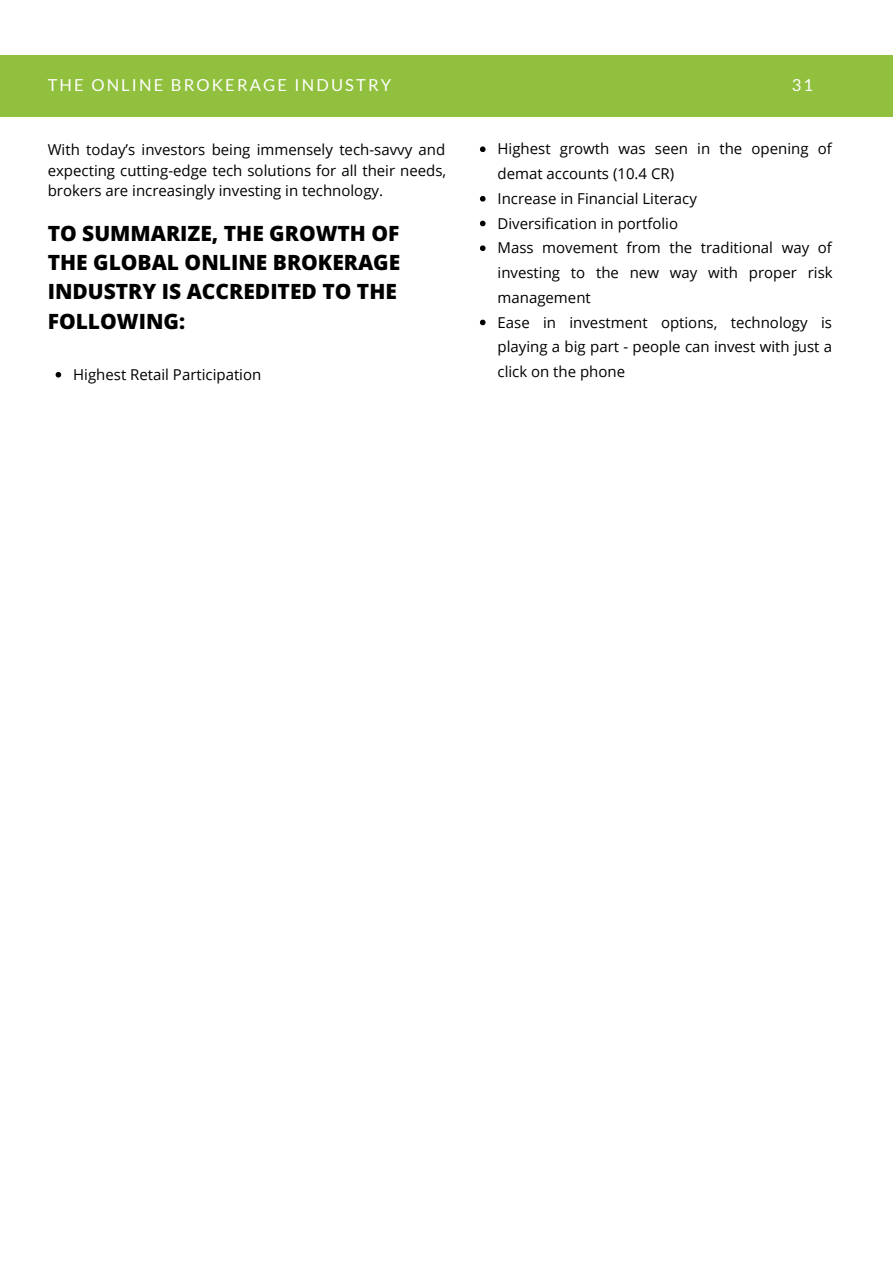
<style>
.page{position:relative;width:893px;height:1264px;background:#fff}
.page>*{position:absolute;margin:0;border:0;box-sizing:border-box;transform-origin:0 0}
.t1{font:800 21px/29.2px "Open Sans";color:#000}
.t2{font:16.5px "Lato";letter-spacing:.13em;color:#fff}
.t3{font:15px/24.8px "Open Sans";color:#000;text-align:justify}
</style>
<div class="page">
<svg style="left:56px;top:372px;width:5px;height:5px"></svg>
<div style="left:0;top:55px;width:892px;height:61px;background:#90c03e"></div>
<svg style="left:480px;top:146px;width:5px;height:6px"></svg>
<svg style="left:480px;top:196px;width:5px;height:5px"></svg>
<svg style="left:480px;top:221px;width:5px;height:5px"></svg>
<svg style="left:480px;top:245px;width:5px;height:6px"></svg>
<svg style="left:480px;top:319px;width:5px;height:6px"></svg>
<p class="t2" style="left:48px;top:75px;width:345px">THE ONLINE BROKERAGE INDUSTRY</p>
<p class="t2" style="left:791px;top:75px;width:23px">31</p>
<p class="t3" style="left:48px;top:139px;width:400px;line-height:20.2px">With today’s investors being immensely tech-savvy and expecting cutting-edge tech solutions for all their needs, brokers are increasingly investing in technology.</p>
<p class="t1" style="left:48px;top:218px;width:354px">TO SUMMARIZE, THE GROWTH OF<br>THE GLOBAL ONLINE BROKERAGE<br>INDUSTRY IS ACCREDITED TO THE<br>FOLLOWING:</p>
<p class="t3" style="left:73px;top:361px;width:190px">Highest Retail Participation</p>
<p class="t3" style="left:497px;top:136px;width:336px">Highest growth was seen in the opening of demat accounts (10.4 CR)</p>
<p class="t3" style="left:497px;top:186px;width:201px">Increase in Financial Literacy</p>
<p class="t3" style="left:497px;top:210px;width:182px">Diversification in portfolio</p>
<p class="t3" style="left:497px;top:235px;width:336px">Mass movement from the traditional way of investing to the new way with proper risk management</p>
<p class="t3" style="left:497px;top:309px;width:336px">Ease in investment options, technology is playing a big part - people can invest with just a click on the phone</p>
</div>
